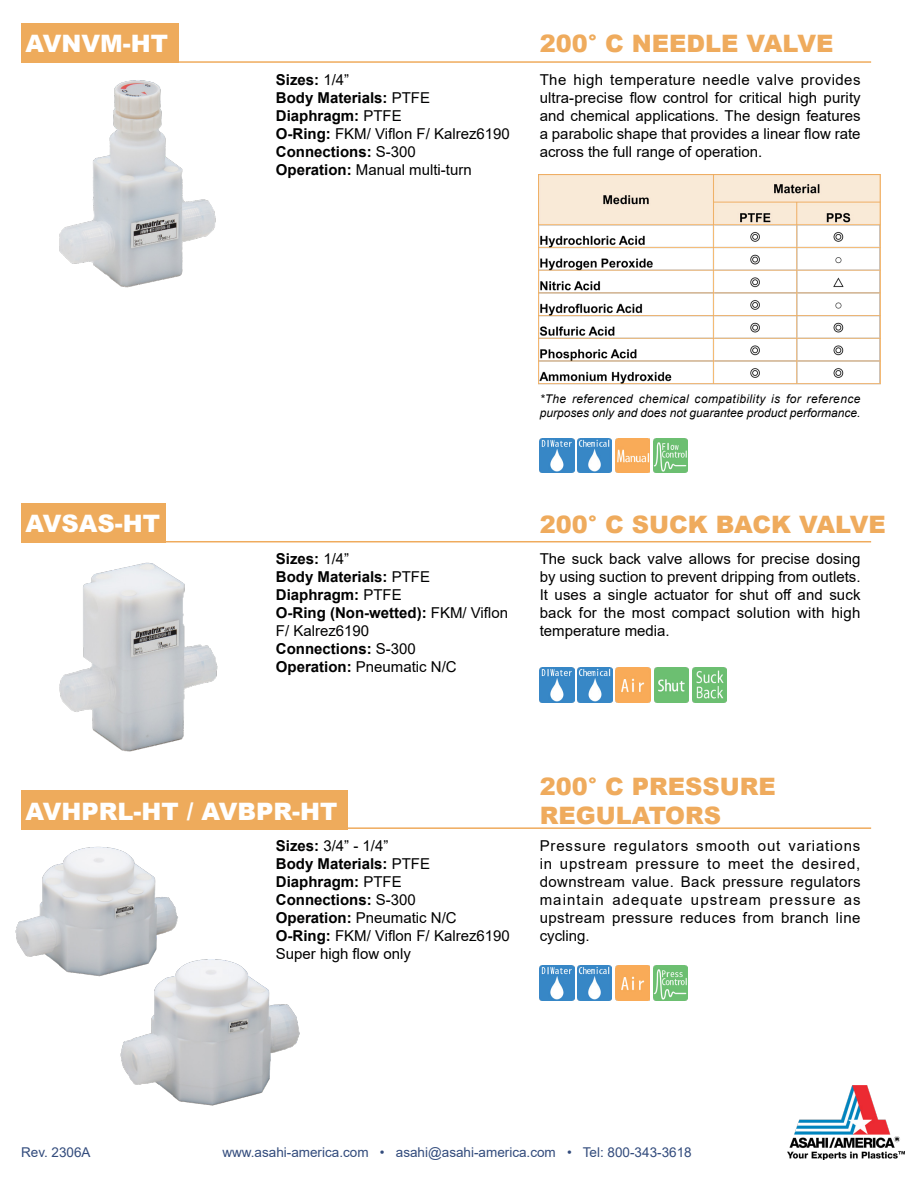
<style>
.page{position:relative;width:918px;height:1188px;background:#fff}
.page>*{position:absolute;margin:0;border:0;box-sizing:border-box;transform-origin:0 0}
.t1{font:900 24px/28.8px "Arial";color:#efab5d}
.t2{font:900 24px "Arial";color:#fff}
.t3{font:15px/18px "Arial";color:#000101;text-align:justify}
.t4{font:700 15px/18px "Arial";color:#000101}
.t5{font:13.5px "Arial";color:#324b7c}
.t6{font:italic 12px/14.4px "Arial";letter-spacing:.015em;color:#000101}
.s1{color:#eeab5c}
.s2{font-weight:400}
.s3{font-weight:700}
</style>
<div class="page">
<div style="left:22px;top:23px;width:157px;height:40px;background:#eeab5c"></div>
<hr style="left:26px;top:61px;width:845px;height:2px;background:#efab5d">
<img style="left:540px;top:438px;width:34px;height:35px">
<img style="left:578px;top:438px;width:34px;height:35px">
<img style="left:616px;top:438px;width:34px;height:35px">
<img style="left:654px;top:438px;width:34px;height:35px">
<img style="left:59px;top:80px;width:157px;height:208px">
<div style="left:22px;top:503px;width:144px;height:40px;background:#eeab5c"></div>
<img style="left:21px;top:542px;width:224px;height:210px">
<hr style="left:26px;top:541px;width:845px;height:1px;background:#efab5d">
<div style="left:22px;top:790px;width:326px;height:40px;background:#eeab5c"></div>
<img style="left:15px;top:799px;width:163px;height:161px">
<hr style="left:26px;top:827px;width:845px;height:2px;background:#efab5d">
<img style="left:540px;top:966px;width:34px;height:34px">
<img style="left:578px;top:966px;width:34px;height:34px">
<img style="left:616px;top:966px;width:34px;height:34px">
<img style="left:654px;top:966px;width:34px;height:34px">
<img style="left:540px;top:668px;width:34px;height:34px">
<img style="left:578px;top:668px;width:34px;height:34px">
<img style="left:616px;top:668px;width:34px;height:34px">
<img style="left:654px;top:668px;width:34px;height:34px">
<img style="left:692px;top:668px;width:35px;height:34px">
<img style="left:53px;top:920px;width:247px;height:186px">
<img style="left:787px;top:1086px;width:117px;height:73px">
<img style="left:539px;top:174px;width:341px;height:211px">
<h1 class="t2" style="left:26px;top:26px;width:144px">AVNVM-HT</h1>
<h1 class="t1" style="left:540px;top:28px;width:295px">200<span class="s1">°</span> C NEEDLE VALVE</h1>
<p class="t4" style="left:276px;top:71px;width:235px">Sizes: <span class="s2">1/4”<br></span>Body Materials: <span class="s2">PTFE<br></span>Diaphragm: <span class="s2">PTFE<br></span>O-Ring: <span class="s2">FKM/ Viflon F/ Kalrez6190<br></span>Connections: <span class="s2">S-300<br></span>Operation: <span class="s2">Manual multi-turn</span></p>
<p class="t3" style="left:540px;top:70px;width:323px">The high temperature needle valve provides ultra-precise flow control for critical high purity and chemical applications. The design features a parabolic shape that provides a linear flow rate across the full range of operation.</p>
<p class="t6" style="left:540px;top:391px;width:322px">*The referenced chemical compatibility is for reference purposes only and does not guarantee product performance.</p>
<h1 class="t2" style="left:26px;top:506px;width:136px">AVSAS-HT</h1>
<h1 class="t1" style="left:540px;top:509px;width:348px">200<span class="s1">°</span> C SUCK BACK VALVE</h1>
<p class="t3" style="left:540px;top:550px;width:322px">The suck back valve allows for precise dosing by using suction to prevent dripping from outlets.<br>It uses a single actuator for shut off and suck back for the most compact solution with high temperature media.</p>
<p class="t4" style="left:276px;top:550px;width:234px">Sizes: <span class="s2">1/4”<br></span>Body Materials: <span class="s2">PTFE<br></span>Diaphragm: <span class="s2">PTFE<br></span>O-Ring (Non-wetted): <span class="s2">FKM/ Viflon<br>F/ Kalrez6190<br></span>Connections: <span class="s2">S-300<br></span>Operation: <span class="s2">Pneumatic N/C</span></p>
<h1 class="t2" style="left:26px;top:794px;width:314px">AVHPRL-HT / AVBPR-HT</h1>
<p class="t3" style="left:276px;top:836px;width:235px;text-align:left"><span class="s3">Sizes:</span> 3/4” - 1/4”<br><span class="s3">Body Materials:</span> PTFE<br><span class="s3">Diaphragm:</span> PTFE<br><span class="s3">Connections:</span> S-300<br><span class="s3">Operation:</span> Pneumatic N/C<br><span class="s3">O-Ring:</span> FKM/ Viflon F/ Kalrez6190<br>Super high flow only</p>
<h1 class="t1" style="left:540px;top:771px;width:238px">200<span class="s1">°</span> C PRESSURE<br>REGULATORS</h1>
<p class="t3" style="left:540px;top:836px;width:323px">Pressure regulators smooth out variations in upstream pressure to meet the desired, downstream value. Back pressure regulators maintain adequate upstream pressure as upstream pressure reduces from branch line cycling.</p>
<p class="t5" style="left:21px;top:1143px;width:71px">Rev. 2306A</p>
<p class="t5" style="left:222px;top:1143px;width:471px">www.asahi-america.com • asahi@asahi-america.com • Tel: 800-343-3618</p>
</div>
